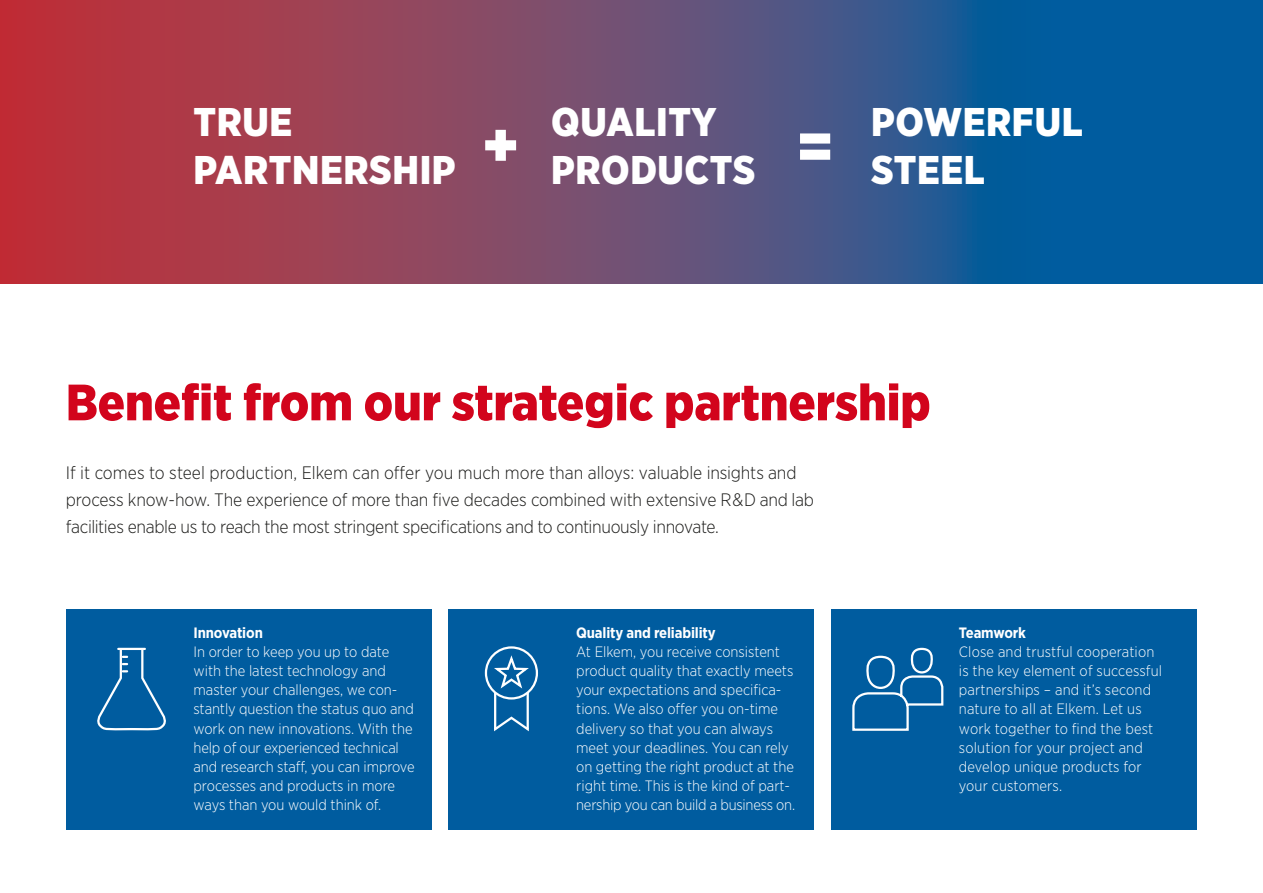
<style>
.page{position:relative;width:1263px;height:893px;background:#fff}
.page>*{position:absolute;margin:0;border:0;box-sizing:border-box;transform-origin:0 0}
.t1{font:900 64.8px "Gotham Narrow";color:#fff}
.t2{font:900 51px "Gotham Narrow";color:#d2041c}
.t3{font:900 40.05px/48px "Gotham Narrow";letter-spacing:.015em;color:#fff}
.t4{font:300 18px/27px "Gotham Narrow";letter-spacing:-.015em;color:#1a1a18}
.t5{font:300 15px/19.2px "Gotham Narrow";color:#fff}
.t6{font:700 15px "Gotham Narrow";letter-spacing:-.01em;color:#fff}
</style>
<div class="page">
<div style="left:831px;top:609px;width:366px;height:220px;background:#005c9f"></div>
<svg style="left:0;top:0;width:1263px;height:284px;background:#624d72"></svg>
<svg style="left:852px;top:647px;width:92px;height:84px"></svg>
<div style="left:66px;top:609px;width:366px;height:220px;background:#005c9f"></div>
<div style="left:449px;top:609px;width:365px;height:220px;background:#005c9f"></div>
<svg style="left:97px;top:647px;width:69px;height:84px"></svg>
<div style="left:485px;top:646px;width:53px;height:53px;border:2px solid #fff;border-radius:50%"></div>
<svg style="left:491px;top:656px;width:41px;height:76px"></svg>
<h3 class="t3" style="left:193px;top:97px;width:327px">TRUE<br>PARTNERSHIP <sup>+</sup></h3>
<h3 class="t3" style="left:551px;top:97px;width:206px">QUALITY<br>PRODUCTS</h3>
<h3 class="t3" style="left:871px;top:97px;width:213px">POWERFUL<br>STEEL</h3>
<h1 class="t1" style="left:797px;top:104px;width:38px">=</h1>
<h2 class="t2" style="left:66px;top:369px;width:866px">Benefit from our strategic partnership</h2>
<p class="t4" style="left:66px;top:459px;width:749px">If it comes to steel production, Elkem can offer you much more than alloys: valuable insights and process know-how. The experience of more than five decades combined with extensive R &amp; D and lab facilities enable us to reach the most stringent specifications and to continuously innovate.</p>
<p class="t6" style="left:193px;top:623px;width:71px">Innovation</p>
<p class="t5" style="left:193px;top:642px;width:223px">In order to keep you up to date with the latest technology and master your challenges, we con&shy;stantly question the status quo and work on new innovations. With the help of our experienced technical and research staff, you can improve processes and products in more ways than you would think of.</p>
<p class="t6" style="left:576px;top:623px;width:141px">Quality and reliability</p>
<p class="t5" style="left:576px;top:642px;width:220px">At Elkem, you receive consistent product quality that exactly meets your expectations and specifica&shy;tions. We also offer you on-time delivery so that you can always meet your deadlines. You can rely on getting the right product at the right time. This is the kind of part&shy;nership you can build a business on.</p>
<p class="t6" style="left:959px;top:623px;width:69px">Teamwork</p>
<p class="t5" style="left:959px;top:642px;width:205px">Close and trustful cooperation is the key element of successful partnerships – and it’s second nature to all at Elkem. Let us work together to find the best solution for your project and develop unique products for your customers.</p>
</div>
